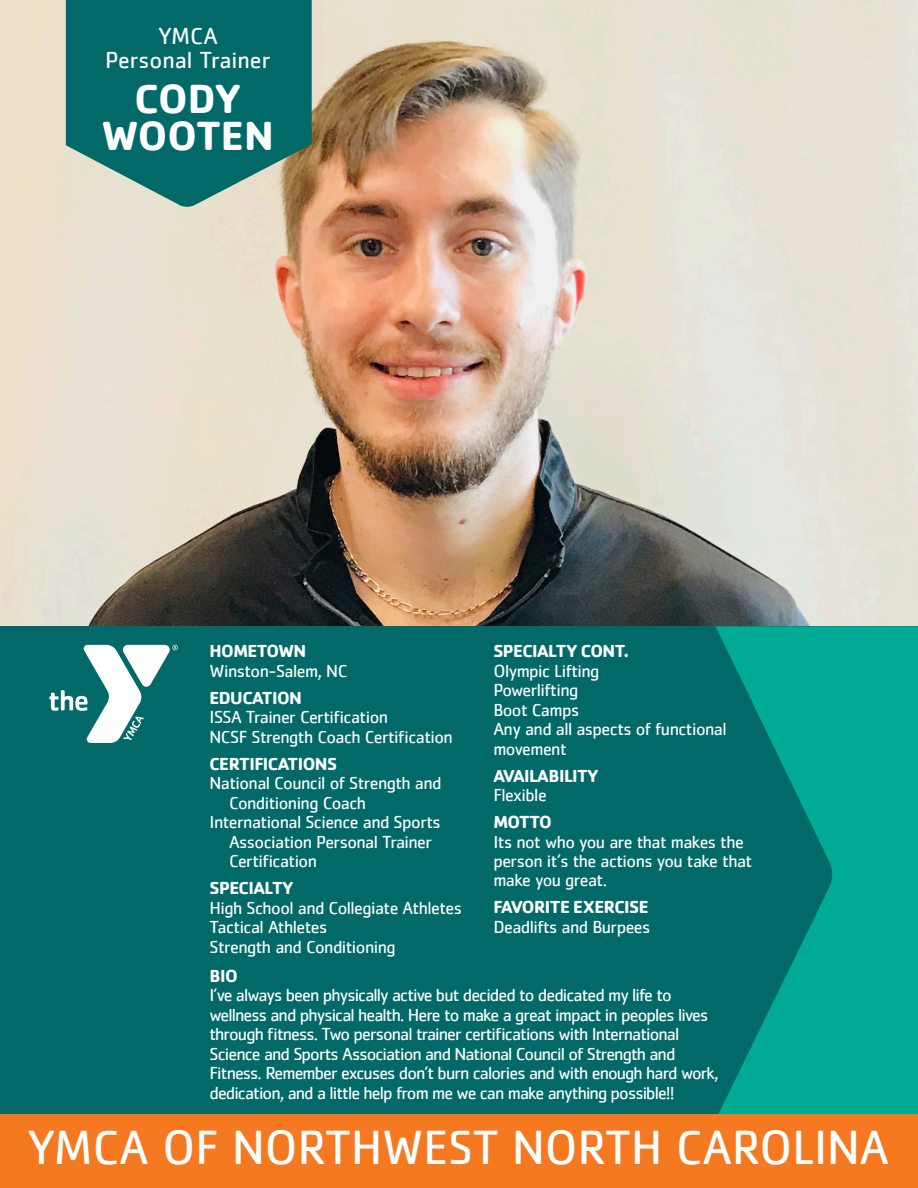
<style>
.page{position:relative;width:918px;height:1188px;background:#fff}
.page>*{position:absolute;margin:0;border:0;box-sizing:border-box;transform-origin:0 0}
.t1{font:49.5px "Cachet";letter-spacing:-.01em;color:#fff}
.t2{font:700 42px/37.5px "Cachet";letter-spacing:-.005em;color:#fff;text-align:center}
.t3{font:24px/24px "Cachet";color:#fff;text-align:center}
.t4{font:18px/19.5px "Cachet";letter-spacing:-.04em;color:#fff}
.t5{font:700 18px "Cachet";letter-spacing:-.03em;color:#fff}
</style>
<div class="page">
<img style="left:0;top:0;width:918px;height:626px">
<div style="left:0;top:626px;width:918px;height:527px;background:#016a69"></div>
<svg style="left:716px;top:626px;width:202px;height:489px;fill:#00ab95"></svg>
<svg style="left:66px;top:0;width:246px;height:207px;background:#207873"></svg>
<div style="left:0;top:1115px;width:918px;height:73px;background:#f47921"></div>
<svg style="left:49px;top:645px;width:129px;height:98px"></svg>
<h3 class="t3" style="left:105px;top:23px;width:167px">YMCA<br>Personal Trainer</h3>
<h2 class="t2" style="left:102px;top:78px;width:174px">CODY<br>WOOTEN</h2>
<p class="t5" style="left:210px;top:639px;width:98px">HOMETOWN</p>
<p class="t4" style="left:210px;top:661px;width:139px">Winston-Salem, NC</p>
<p class="t5" style="left:210px;top:686px;width:94px">EDUCATION</p>
<p class="t4" style="left:210px;top:707px;width:245px">ISSA Trainer Certification<br>NCSF Strength Coach Certification</p>
<p class="t5" style="left:210px;top:752px;width:129px">CERTIFICATIONS</p>
<p class="t4" style="left:210px;top:773px;width:234px">National Council of Strength and</p>
<p class="t4" style="left:229px;top:792px;width:139px">Conditioning Coach</p>
<p class="t4" style="left:210px;top:812px;width:233px">International Science and Sports</p>
<p class="t4" style="left:229px;top:831px;width:205px">Association Personal Trainer</p>
<p class="t4" style="left:229px;top:851px;width:90px">Certification</p>
<p class="t5" style="left:210px;top:876px;width:86px">SPECIALTY</p>
<p class="t4" style="left:210px;top:897px;width:254px">High School and Collegiate Athletes<br>Tactical Athletes<br>Strength and Conditioning</p>
<p class="t5" style="left:493px;top:639px;width:137px">SPECIALTY CONT.</p>
<p class="t4" style="left:493px;top:660px;width:235px">Olympic Lifting<br>Powerlifting<br>Boot Camps<br>Any and all aspects of functional movement</p>
<p class="t5" style="left:493px;top:764px;width:107px">AVAILABILITY</p>
<p class="t4" style="left:493px;top:785px;width:55px">Flexible</p>
<p class="t5" style="left:493px;top:810px;width:60px">MOTTO</p>
<p class="t4" style="left:493px;top:831px;width:260px">Its not who you are that makes the person it’s the actions you take that make you great.</p>
<p class="t5" style="left:493px;top:896px;width:157px">FAVORITE EXERCISE</p>
<p class="t4" style="left:493px;top:917px;width:159px">Deadlifts and Burpees</p>
<p class="t5" style="left:210px;top:964px;width:30px">BIO</p>
<p class="t4" style="left:210px;top:985px;width:511px">I’ve always been physically active but decided to dedicated my life to wellness and physical health. Here to make a great impact in peoples lives through fitness. Two personal trainer certifications with International Science and Sports Association and National Council of Strength and Fitness. Remember excuses don’t burn calories and with enough hard work, dedication, and a little help from me we can make anything possible!!</p>
<h1 class="t1" style="left:27px;top:1119px;width:864px">YMCA OF NORTHWEST NORTH CAROLINA</h1>
</div>
